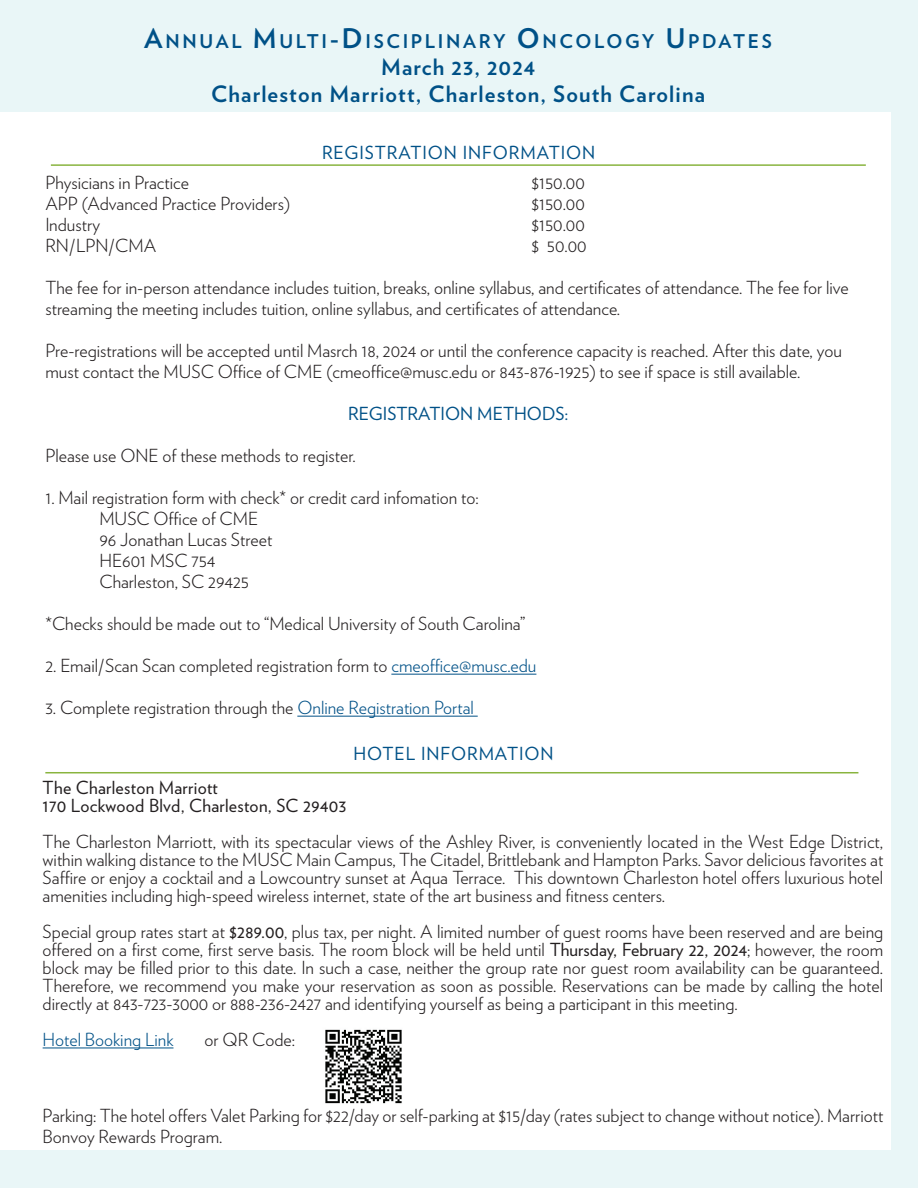
<style>
.page{position:relative;width:918px;height:1188px;background:#e9f6f7}
.page>*{position:absolute;margin:0;border:0;box-sizing:border-box;transform-origin:0 0}
.t1{font:700 22.5px/27px "Verlag";letter-spacing:.05em;color:#005187;text-align:center}
.t2{font:700 18.9px "Verlag";letter-spacing:.145em;color:#005187}
.t3{font:300 18px/18px "Verlag";color:#231f20}
.t4{font:18px/18px "Verlag";letter-spacing:.015em;color:#231f20}
.t5{font:18px "Verlag";letter-spacing:.05em;color:#005187}
.t6{font:18px "Verlag";color:#005187}
.t7{font:300 18px "Verlag";color:#005187}
.s1{font-size:27px}
.s2{color:#005187}
.s3{font-weight:400}
</style>
<div class="page">
<div style="left:0;top:112px;width:891px;height:1038px;background:#fff"></div>
<hr style="left:45px;top:772px;width:813px;height:1px;background:#89b43f">
<hr style="left:51px;top:164px;width:815px;height:2px;background:#89b43f">
<hr style="left:391px;top:674px;width:145px;height:1px;background:#005187">
<hr style="left:297px;top:716px;width:181px;height:1px;background:#005187">
<hr style="left:43px;top:1048px;width:130px;height:1px;background:#005187">
<img style="left:325px;top:1029px;width:77px;height:75px">
<p class="t2" style="left:144px;top:26px;width:629px"><span class="s1">A</span>NNUAL <span class="s1">M</span>ULTI <span class="s1">-D</span>ISCIPLINARY <span class="s1">O</span>NCOLOGY <span class="s1">U</span>PDATES</p>
<p class="t1" style="left:211px;top:52px;width:495px">March 23, 2024<br>Charleston Marriott, Charleston, South Carolina</p>
<p class="t5" style="left:322px;top:139px;width:275px">REGISTRATION INFORMATION</p>
<p class="t3" style="left:45px;top:173px;width:145px">Physicians in Practice</p>
<p class="t3" style="left:531px;top:173px;width:55px">$150.00</p>
<p class="t3" style="left:45px;top:194px;width:246px">APP (Advanced Practice Providers)</p>
<p class="t3" style="left:531px;top:194px;width:55px">$150.00</p>
<p class="t3" style="left:45px;top:215px;width:56px">Industry</p>
<p class="t3" style="left:531px;top:215px;width:55px">$150.00</p>
<p class="t3" style="left:45px;top:236px;width:112px">RN/LPN/CMA</p>
<p class="t3" style="left:531px;top:236px;width:57px">$ 50.00</p>
<p class="t3" style="left:45px;top:276px;width:805px;line-height:21px">The fee for in-person attendance includes tuition, breaks, online syllabus, and certifcates of attendance. The fee for live streaming the meeting includes tuition, online syllabus, and certifcates of attendance.</p>
<p class="t3" style="left:45px;top:339px;width:798px;line-height:21px">Pre-registrations will be accepted until Masrch 18, 2024 or until the conference capacity is reached. After this date, you must contact the MUSC Ofce of CME (cmeofce@musc.edu or 843-876-1925) to see if space is still available.</p>
<p class="t6" style="left:348px;top:400px;width:222px">REGISTRATION METHODS:</p>
<p class="t3" style="left:45px;top:446px;width:312px">Please use ONE of these methods to register.</p>
<p class="t3" style="left:99px;top:486px;width:381px;line-height:21px;text-indent:-54px">1. Mail registration form with check* or credit card infomation to:<br>MUSC Ofce of CME<br>96 Jonathan Lucas Street<br>HE601 MSC 754<br>Charleston, SC 29425</p>
<p class="t3" style="left:45px;top:614px;width:482px">*Checks should be made out to “Medical University of South Carolina”</p>
<p class="t3" style="left:45px;top:656px;width:493px">2. Email/Scan Scan completed registration form to <span class="s2">cmeofce@musc.edu</span></p>
<p class="t3" style="left:45px;top:698px;width:430px">3. Complete registration through the <span class="s2">Online Registration Portal</span></p>
<p class="t5" style="left:353px;top:740px;width:202px">HOTEL INFORMATION</p>
<p class="t4" style="left:43px;top:778px;width:305px">The Charleston Marriott<br>170 Lockwood Blvd, Charleston, SC 29403</p>
<p class="t3" style="left:43px;top:832px;width:842px;text-align:justify">The Charleston Marriott, with its spectacular views of the Ashley River, is conveniently located in the West Edge District, within walking distance to the MUSC Main Campus, The Citadel, Brittlebank and Hampton Parks. Savor delicious favorites at Safre or enjoy a cocktail and a Lowcountry sunset at Aqua Terrace. This downtown Charleston hotel ofers luxurious hotel amenities including high-speed wireless internet, state of the art business and ftness centers.</p>
<p class="t3" style="left:43px;top:922px;width:842px;text-align:justify">Special group rates start at <span class="s3">$289.00</span>, plus tax, per night. A limited number of guest rooms have been reserved and are being ofered on a frst come, frst serve basis. The room block will be held until <span class="s3">Thursday, February 22, 2024</span>; however, the room block may be flled prior to this date. In such a case, neither the group rate nor guest room availability can be guaranteed.<br>Therefore, we recommend you make your reservation as soon as possible. Reservations can be made by calling the hotel directly at 843-723-3000 or 888-236-2427 and identifying yourself as being a participant in this meeting.</p>
<p class="t7" style="left:43px;top:1026px;width:132px">Hotel Booking Link</p>
<p class="t3" style="left:205px;top:1030px;width:92px">or QR Code:</p>
<p class="t3" style="left:43px;top:1103px;width:842px;line-height:21.6px">Parking: The hotel ofers Valet Parking for $22/day or self-parking at $15/day (rates subject to change without notice). Marriott<br>Bonvoy Rewards Program.</p>
</div>
